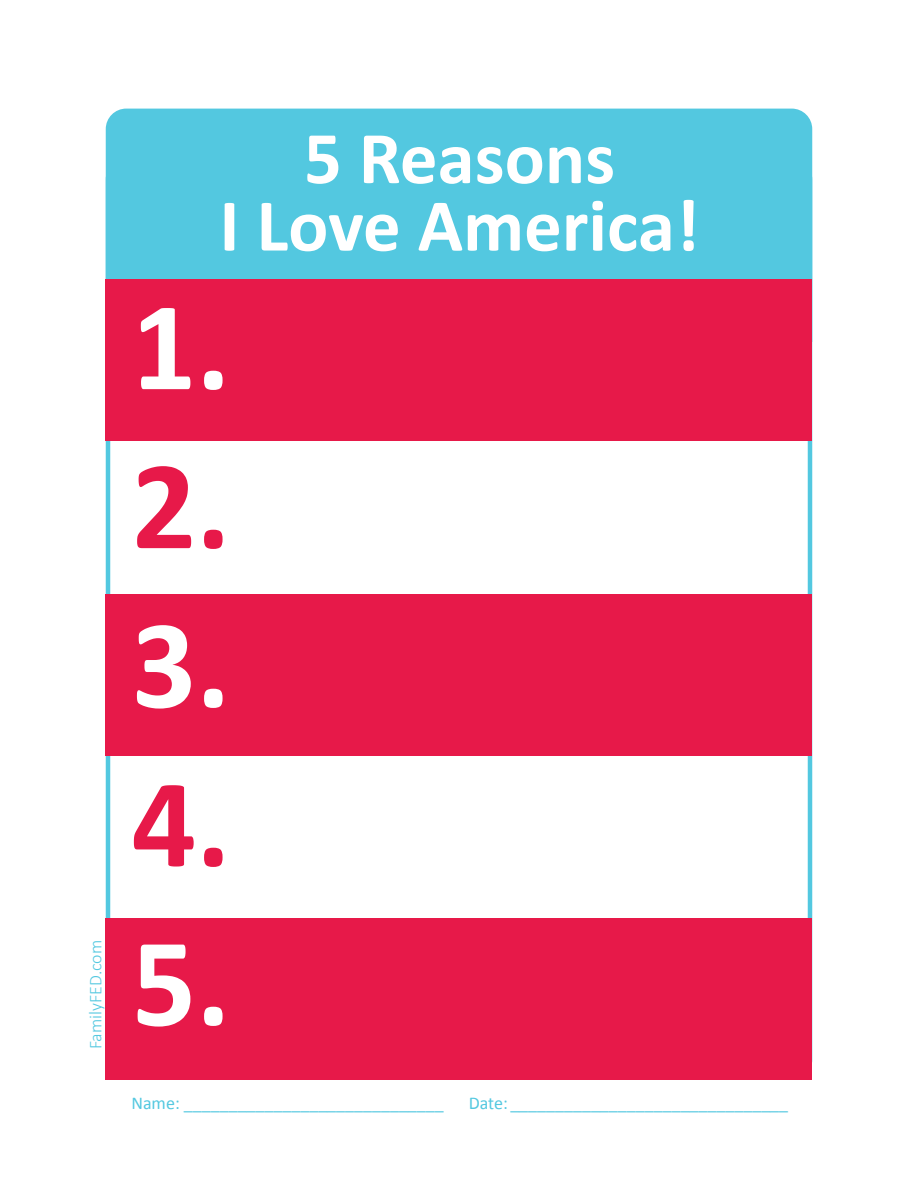
<style>
.page{position:relative;width:918px;height:1188px;background:#fff}
.page>*{position:absolute;margin:0;border:0;box-sizing:border-box;transform-origin:0 0}
.t1{font:700 127.5px "Calibri";color:#fff}
.t2{font:700 127.5px "Calibri";color:#e71949}
.t3{font:700 75px "Calibri";color:#fff}
.t4{font:18px "Calibri";color:#53c8e0}
.t5{font:300 18px "Calibri";color:#53c8e0}
</style>
<div class="page">
<div style="left:106px;top:109px;width:706px;height:170px;background:#53c8e0"></div>
<div style="left:106px;top:918px;width:706px;height:162px;background:#e71949"></div>
<div style="left:106px;top:594px;width:706px;height:162px;background:#e71949"></div>
<div style="left:106px;top:279px;width:706px;height:162px;background:#e71949"></div>
<p class="t3" style="left:304px;top:105px;width:313px">5 Reasons</p>
<p class="t3" style="left:219px;top:173px;width:482px">I Love America!</p>
<p class="t1" style="left:132px;top:257px;width:100px">1.</p>
<p class="t2" style="left:132px;top:416px;width:100px">2.</p>
<p class="t1" style="left:132px;top:575px;width:100px">3.</p>
<p class="t2" style="left:132px;top:734px;width:100px">4.</p>
<p class="t5" style="left:84px;top:1049px;width:111px;rotate:-90deg">FamilyFED.com</p>
<p class="t1" style="left:132px;top:893px;width:100px">5.</p>
<p class="t4" style="left:131px;top:1090px;width:314px">Name: _____________________________</p>
<p class="t4" style="left:469px;top:1090px;width:321px">Date: _______________________________</p>
</div>
